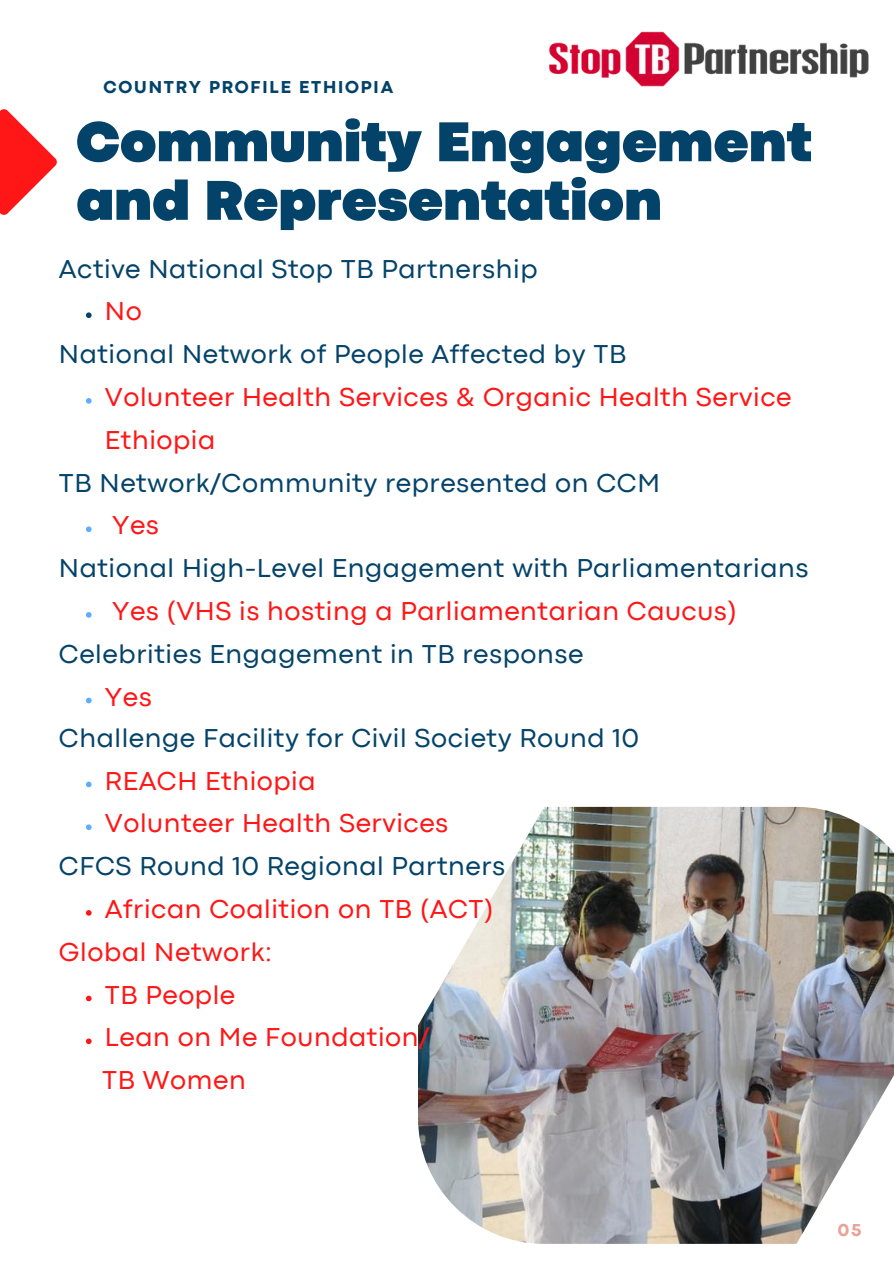
<style>
.page{position:relative;width:894px;height:1264px;background:#fff}
.page>*{position:absolute;margin:0;border:0;box-sizing:border-box;transform-origin:0 0}
.t1{font:900 58.5px/58.5px "Codec Pro";color:#044369}
.t2{font:27px "Codec Pro";letter-spacing:.02em;color:#044369}
.t3{font:27px/42.8px "Codec Pro";letter-spacing:.02em;color:#ff1616}
.t4{font:800 18px "Codec Pro";letter-spacing:.1em;color:#044369}
.t5{font:800 18px "Codec Pro";color:#e8a399}
</style>
<div class="page">
<svg style="left:0;top:109px;width:57px;height:106px"></svg>
<img style="left:418px;top:806px;width:475px;height:437px">
<svg style="left:86px;top:312px;width:6px;height:6px"></svg>
<svg style="left:86px;top:398px;width:6px;height:5px"></svg>
<svg style="left:86px;top:526px;width:6px;height:6px"></svg>
<svg style="left:86px;top:612px;width:6px;height:5px"></svg>
<svg style="left:86px;top:697px;width:6px;height:6px"></svg>
<svg style="left:86px;top:781px;width:6px;height:6px"></svg>
<svg style="left:86px;top:824px;width:6px;height:6px"></svg>
<svg style="left:86px;top:910px;width:6px;height:5px"></svg>
<svg style="left:86px;top:995px;width:6px;height:6px"></svg>
<svg style="left:86px;top:1038px;width:6px;height:6px"></svg>
<img style="left:549px;top:31px;width:320px;height:56px">
<p class="t4" style="left:103px;top:80px;width:291px">COUNTRY PROFILE ETHIOPIA</p>
<h1 class="t1" style="left:76px;top:117px;width:737px">Community Engagement and Representation</h1>
<p class="t2" style="left:59px;top:259px;width:480px">Active National Stop TB Partnership</p>
<p class="t3" style="left:105px;top:292px;width:38px">No</p>
<p class="t2" style="left:59px;top:344px;width:569px">National Network of People Affected by TB</p>
<p class="t3" style="left:105px;top:377px;width:688px">Volunteer Health Services &amp; Organic Health Service<br>Ethiopia</p>
<p class="t2" style="left:59px;top:473px;width:602px">TB Network/Community represented on CCM</p>
<p class="t3" style="left:112px;top:506px;width:48px">Yes</p>
<p class="t2" style="left:59px;top:558px;width:750px">National High-Level Engagement with Parliamentarians</p>
<p class="t3" style="left:112px;top:591px;width:625px">Yes (VHS is hosting a Parliamentarian Caucus)</p>
<p class="t2" style="left:59px;top:644px;width:526px">Celebrities Engagement in TB response</p>
<p class="t3" style="left:105px;top:677px;width:48px">Yes</p>
<p class="t2" style="left:59px;top:728px;width:581px">Challenge Facility for Civil Society Round 10</p>
<p class="t3" style="left:105px;top:761px;width:345px">REACH Ethiopia<br>Volunteer Health Services</p>
<p class="t2" style="left:59px;top:856px;width:447px">CFCS Round 10 Regional Partners</p>
<p class="t3" style="left:105px;top:889px;width:390px">African Coalition on TB (ACT)</p>
<p class="t3" style="left:59px;top:932px;width:214px">Global Network:</p>
<p class="t3" style="left:105px;top:975px;width:326px">TB People<br>Lean on Me Foundation/</p>
<p class="t3" style="left:102px;top:1060px;width:145px">TB Women</p>
<p class="t5" style="left:837px;top:1223px;width:25px">05</p>
</div>
